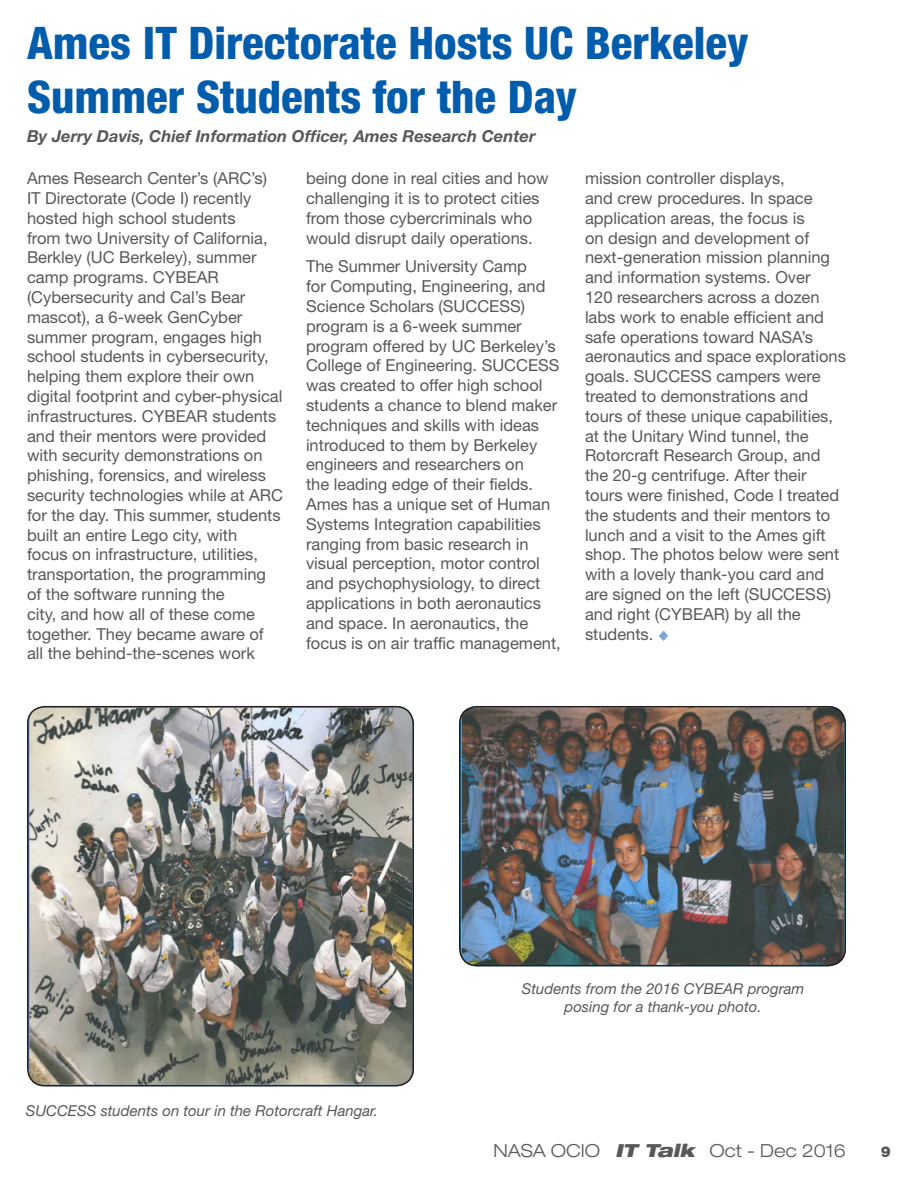
<style>
.page{position:relative;width:918px;height:1188px;background:#fff}
.page>*{position:absolute;margin:0;border:0;box-sizing:border-box;transform-origin:0 0}
.cio_message_title{font:800 condensed 45px/54px "Helvetica Neue LT Std";color:#015dab}
.t1{font:300 expanded 18px "Helvetica Neue LT Std";color:#57585a}
.t2{font:16.5px/19.8px "Helvetica Neue LT Std";color:#57585a}
.t3{font:italic 700 16.5px "Helvetica Neue LT Std";color:#57585a}
.t4{font:italic 15px/18px "Helvetica Neue LT Std";color:#57585a;text-align:center}
.t5{font:900 15px "Helvetica Neue LT Std";color:#57585a}
.s1{font-family:"Warnock Pro Light Capt";color:#2f71b7}
.s2{font-weight:900;font-style:italic}
</style>
<div class="page">
<img style="left:459px;top:706px;width:387px;height:260px">
<div style="left:459px;top:706px;width:387px;height:260px;border:2px solid #231f20;border-radius:17px"></div>
<img style="left:27px;top:706px;width:387px;height:380px">
<div style="left:27px;top:706px;width:387px;height:380px;border:2px solid #231f20;border-radius:17px"></div>
<p class="cio_message_title" style="left:27px;top:15px;width:723px">Ames IT Directorate Hosts UC Berkeley<br>Summer Students for the Day</p>
<p class="t3" style="left:27px;top:126px;width:510px">By Jerry Davis, Chief Information Officer, Ames Research Center</p>
<p class="t2" style="left:27px;top:168px;width:258px">Ames Research Center’s (ARC’s)<br>IT Directorate (Code I) recently hosted high school students<br>from two University of California,<br>Berkley (UC Berkeley), summer camp programs. CYBEAR (Cybersecurity and Cal’s Bear mascot), a 6-week GenCyber summer program, engages high school students in cybersecurity, helping them explore their own digital footprint and cyber-physical infrastructures. CYBEAR students and their mentors were provided with security demonstrations on phishing, forensics, and wireless security technologies while at ARC for the day. This summer, students built an entire Lego city, with<br>focus on infrastructure, utilities, transportation, the programming of the software running the<br>city, and how all of these come together. They became aware of all the behind-the-scenes work</p>
<p class="t2" style="left:306px;top:168px;width:244px">being done in real cities and how challenging it is to protect cities from those cybercriminals who would disrupt daily operations.</p>
<p class="t2" style="left:585px;top:168px;width:263px">mission controller displays,<br>and crew procedures. In space application areas, the focus is<br>on design and development of next-generation mission planning and information systems. Over<br>120 researchers across a dozen labs work to enable efficient and safe operations toward NASA’s aeronautics and space explorations goals. SUCCESS campers were treated to demonstrations and tours of these unique capabilities, at the Unitary Wind tunnel, the<br>Rotorcraft Research Group, and the 20-g centrifuge. After their tours were finished, Code I treated the students and their mentors to lunch and a visit to the Ames gift shop. The photos below were sent with a lovely thank-you card and are signed on the left (SUCCESS) and right (CYBEAR) by all the students. <span class="s1">v</span></p>
<p class="t2" style="left:306px;top:256px;width:256px">The Summer University Camp<br>for Computing, Engineering, and<br>Science Scholars (SUCCESS) program is a 6-week summer program offered by UC Berkeley’s<br>College of Engineering. SUCCESS was created to offer high school students a chance to blend maker techniques and skills with ideas introduced to them by Berkeley engineers and researchers on<br>the leading edge of their fields.<br>Ames has a unique set of Human<br>Systems Integration capabilities ranging from basic research in visual perception, motor control and psychophysiology, to direct applications in both aeronautics and space. In aeronautics, the focus is on air traffic management,</p>
<p class="t4" style="left:26px;top:1101px;width:354px">SUCCESS students on tour in the Rotorcraft Hangar.</p>
<p class="t4" style="left:522px;top:979px;width:284px">Students from the 2016 CYBEAR program posing for a thank-you photo.</p>
<p class="t1" style="left:494px;top:1140px;width:354px">NASA OCIO <span class="s2">IT Talk</span> Oct - Dec 2016</p>
<p class="t5" style="left:881px;top:1143px;width:12px">9</p>
</div>
